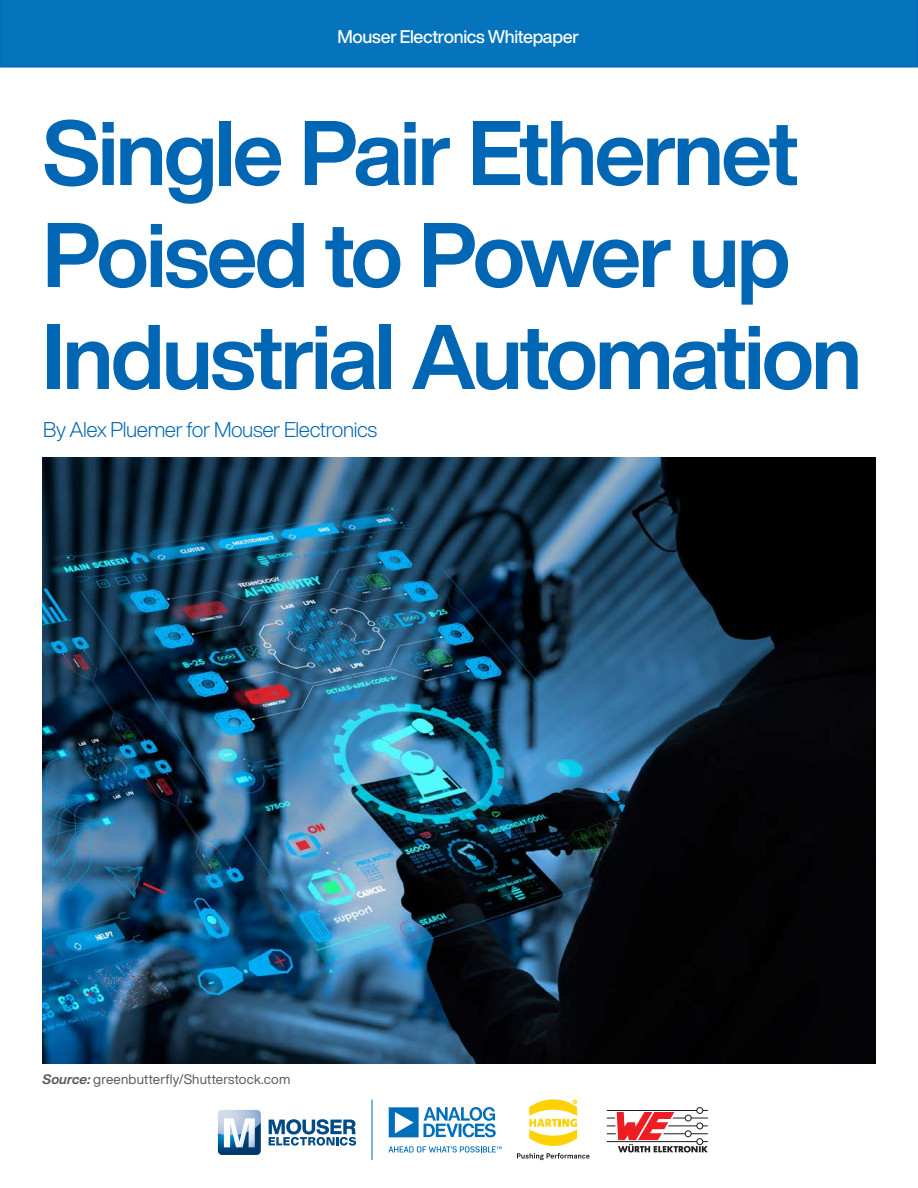
<style>
.page{position:relative;width:918px;height:1188px;background:#fff}
.page>*{position:absolute;margin:0;border:0;box-sizing:border-box;transform-origin:0 0}
.t1{font:700 90px/102px "Helvetica Now Display";letter-spacing:-.03em;color:#0166b3}
.Authors_name{font:300 21px "Helvetica Now Display";letter-spacing:-.02em;color:#0166b3}
.t2{font:500 18px "Helvetica Now Display";letter-spacing:-.02em;color:#fff}
.Figure{font:13.5px "Helvetica Now Display";letter-spacing:.015em;color:#57585a}
.s1{font-weight:700;font-style:italic}
</style>
<div class="page">
<div style="left:0;top:0;width:918px;height:68px;background:#0574bc"></div>
<svg style="left:218px;top:1110px;width:43px;height:45px"></svg>
<svg style="left:269px;top:1119px;width:87px;height:27px"></svg>
<hr style="left:372px;top:1100px;width:1px;height:60px;background:#0166b3">
<svg style="left:388px;top:1146px;width:114px;height:6px"></svg>
<svg style="left:389px;top:1107px;width:107px;height:31px"></svg>
<svg style="left:529px;top:1099px;width:48px;height:47px"></svg>
<svg style="left:517px;top:1153px;width:73px;height:7px"></svg>
<svg style="left:607px;top:1107px;width:101px;height:45px"></svg>
<img style="left:43px;top:457px;width:832px;height:606px">
<p class="t2" style="left:338px;top:24px;width:243px">Mouser Electronics Whitepaper</p>
<p class="t1" style="left:43px;top:102px;width:821px">Single Pair Ethernet<br>Poised to Power up<br>Industrial Automation</p>
<p class="Authors_name" style="left:43px;top:415px;width:336px">By Alex Pluemer for Mouser Electronics</p>
<p class="Figure" style="left:43px;top:1070px;width:249px"><span class="s1">Source:</span> greenbutterfly/Shutterstock.com</p>
</div>
